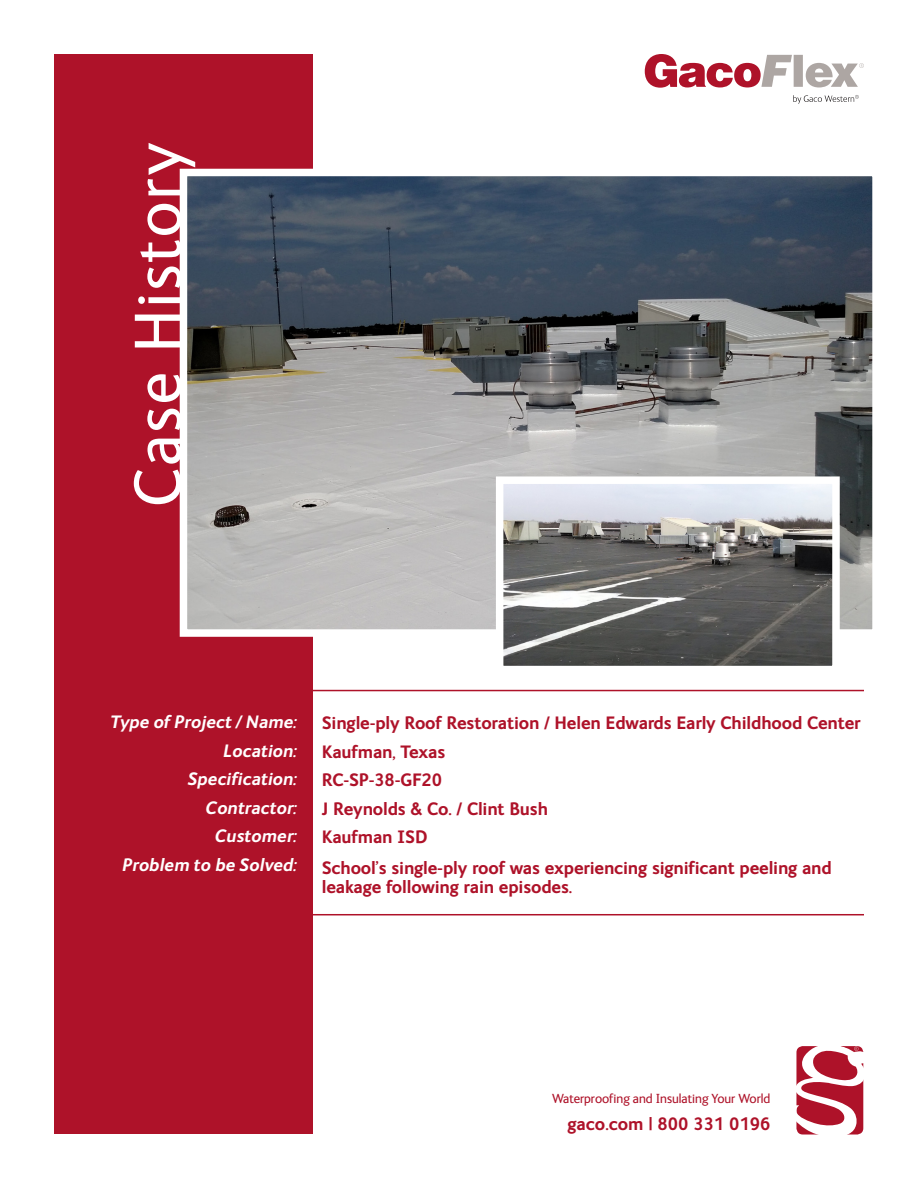
<style>
.page{position:relative;width:918px;height:1188px;background:#fff}
.page>*{position:absolute;margin:0;border:0;box-sizing:border-box;transform-origin:0 0}
.t1{font:67.5px "FS Ingrid";letter-spacing:.04em;color:#fff}
.t2{font:700 18px/28.5px "FS Ingrid";letter-spacing:-.01em;color:#ae1229}
.t3{font:italic 700 18px "FS Ingrid";color:#fff}
.t4{font:13.5px "FS Ingrid";color:#ae1229}
</style>
<div class="page">
<div style="left:54px;top:54px;width:258px;height:1080px;background:#ae1229"></div>
<svg style="left:179px;top:165px;width:694px;height:476px;background:#7e8288"></svg>
<svg style="left:796px;top:1046px;width:68px;height:89px"></svg>
<svg style="left:793px;top:95px;width:66px;height:9px"></svg>
<svg style="left:645px;top:54px;width:219px;height:34px"></svg>
<hr style="left:89px;top:914px;width:775px;height:1px;background:#ae1229">
<hr style="left:244px;top:690px;width:620px;height:1px;background:#ae1229">
<img style="left:505px;top:485px;width:326px;height:179px">
<div style="left:496px;top:476px;width:344px;height:197px;border:8px solid #fff"></div>
<p class="t1" style="left:123px;top:507px;width:366px;rotate:-90deg">Case History</p>
<p class="t3" style="left:110px;top:712px;width:188px">Type of Project / Name:</p>
<p class="t3" style="left:223px;top:741px;width:75px">Location:</p>
<p class="t3" style="left:188px;top:769px;width:111px">Specification:</p>
<p class="t3" style="left:206px;top:798px;width:93px">Contractor:</p>
<p class="t3" style="left:215px;top:826px;width:83px">Customer:</p>
<p class="t3" style="left:123px;top:855px;width:176px">Problem to be Solved:</p>
<p class="t2" style="left:322px;top:709px;width:540px">Single-ply Roof Restoration / Helen Edwards Early Childhood Center<br>Kaufman, Texas<br>RC-SP-38-GF20<br>J Reynolds &amp; Co. / Clint Bush<br>Kaufman ISD</p>
<p class="t2" style="left:322px;top:858px;width:512px;line-height:19.5px">School’s single-ply roof was experiencing significant peeling and leakage following rain episodes.</p>
<p class="t4" style="left:552px;top:1091px;width:220px">Waterproofing and Insulating Your World</p>
<p class="t2" style="left:568px;top:1109px;width:204px">gaco.com | 800 331 0196</p>
</div>
